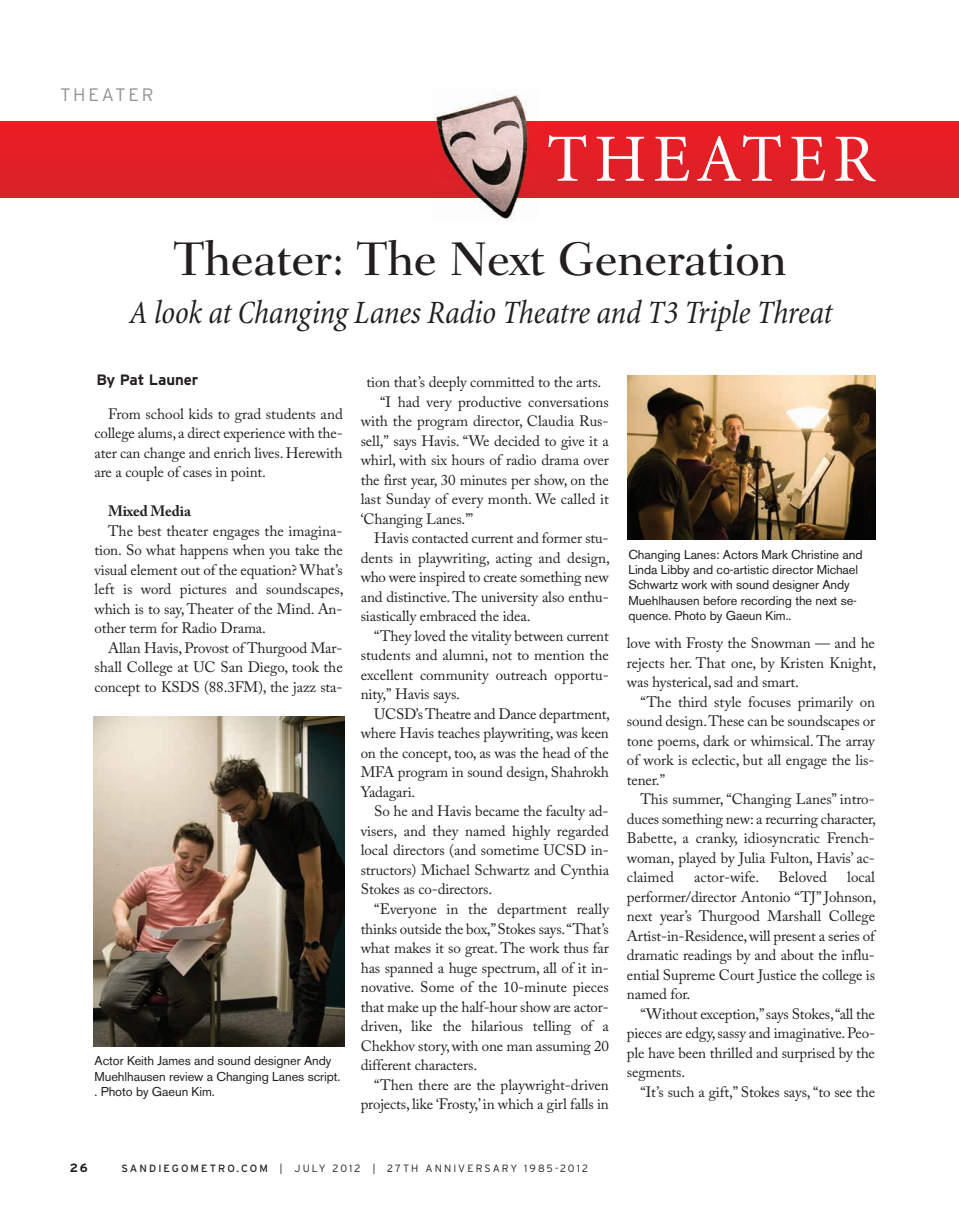
<style>
.page{position:relative;width:959px;height:1229px;background:#fff}
.page>*{position:absolute;margin:0;border:0;box-sizing:border-box;transform-origin:0 0}
.t1{font:67.5px "Minion";letter-spacing:.1em;color:#fff}
.t2{font:500 48px "Fairfield LH";letter-spacing:-.01em;color:#231f20}
.t3{font:italic condensed 33px "Minion";letter-spacing:-.01em;color:#231f20}
.t4{font:300 18px "Interstate";letter-spacing:.15em;color:#919396}
.t5{font:15px/19.5px "Adobe Caslon Pro";letter-spacing:-.01em;color:#231f20;text-align:justify}
.t6{font:700 15px "Interstate";color:#231f20}
.t7{font:700 15px "Adobe Caslon Pro";letter-spacing:-.01em;color:#231f20}
.t8{font:12.75px/15.3px "Akzidenz Grotesk BE";letter-spacing:-.005em;color:#231f20}
.t9{font:700 12px "Interstate";color:#231f20}
.t10{font:300 10.5px "Interstate";letter-spacing:.2em;color:#231f20}
.s1{font-weight:400}
</style>
<div class="page">
<div style="left:0;top:122px;width:958px;height:75px;background:#e21f26"></div>
<img style="left:434px;top:93px;width:103px;height:127px">
<img style="left:628px;top:375px;width:247px;height:165px">
<img style="left:93px;top:716px;width:251px;height:330px">
<p class="t4" style="left:60px;top:84px;width:95px">THEATER</p>
<h1 class="t1" style="left:547px;top:126px;width:330px">THEATER</h1>
<h2 class="t2" style="left:174px;top:232px;width:614px">Theater: The Next Generation</h2>
<h3 class="t3" style="left:129px;top:296px;width:704px">A look at Changing Lanes Radio Theatre and T3 Triple Threat</h3>
<p class="t6" style="left:96px;top:371px;width:103px">By Pat Launer</p>
<p class="t5" style="left:95px;top:404px;width:250px;text-indent:13px">From school kids to grad students and college alums, a direct experience with the&shy;ater can change and enrich lives. Herewith are a couple of cases in point.</p>
<p class="t7" style="left:108px;top:502px;width:84px">Mixed Media</p>
<p class="t5" style="left:95px;top:521px;width:251px;text-indent:13px">The best theater engages the imagina&shy;tion. So what happens when you take the visual element out of the equation? What’s left is word pictures and soundscapes, which is to say, Theater of the Mind. An&shy;other term for Radio Drama.</p>
<p class="t5" style="left:95px;top:638px;width:250px;text-indent:13px">Allan Havis, Provost of Thurgood Mar&shy;shall College at UC San Diego, took the concept to KSDS (88.3FM), the jazz sta-</p>
<p class="t8" style="left:94px;top:1053px;width:247px">Actor Keith James and sound designer Andy<br>Muehlhausen review a Changing Lanes script. . Photo by Gaeun Kim.</p>
<p class="t5" style="left:366px;top:372px;width:236px">tion that’s deeply committed to the arts.</p>
<p class="t5" style="left:380px;top:392px;width:230px">“I had very productive conversations</p>
<p class="t5" style="left:361px;top:411px;width:249px">with the program director, Claudia Rus-</p>
<p class="t5" style="left:361px;top:431px;width:250px">sell,” says Havis. “We decided to give it a</p>
<p class="t5" style="left:361px;top:450px;width:250px">whirl, with six hours of radio drama over</p>
<p class="t5" style="left:361px;top:470px;width:250px">the first year, 30 minutes per show, on the</p>
<p class="t5" style="left:361px;top:489px;width:250px">last Sunday of every month. We called it</p>
<p class="t5" style="left:361px;top:509px;width:114px">‘Changing Lanes.’”</p>
<p class="t5" style="left:374px;top:528px;width:236px">Havis contacted current and former stu-</p>
<p class="t5" style="left:361px;top:548px;width:251px">dents in playwriting, acting and design,</p>
<p class="t5" style="left:361px;top:567px;width:249px">who were inspired to create something new</p>
<p class="t5" style="left:361px;top:587px;width:249px">and distinctive. The university also enthu-</p>
<p class="t5" style="left:361px;top:606px;width:171px">siastically embraced the idea.</p>
<p class="t5" style="left:374px;top:626px;width:236px">“They loved the vitality between current</p>
<p class="t5" style="left:361px;top:645px;width:249px">students and alumni, not to mention the</p>
<p class="t5" style="left:361px;top:665px;width:249px">excellent community outreach opportu-</p>
<p class="t5" style="left:361px;top:684px;width:101px">nity,” Havis says.</p>
<p class="t5" style="left:374px;top:704px;width:237px">UCSD’s Theatre and Dance department,</p>
<p class="t5" style="left:361px;top:723px;width:250px">where Havis teaches playwriting, was keen</p>
<p class="t5" style="left:361px;top:743px;width:249px">on the concept, too, as was the head of the</p>
<p class="t5" style="left:361px;top:762px;width:249px">MFA program in sound design, Shahrokh</p>
<p class="t5" style="left:361px;top:782px;width:56px">Yadagari.</p>
<p class="t5" style="left:374px;top:801px;width:236px">So he and Havis became the faculty ad-</p>
<p class="t5" style="left:361px;top:821px;width:250px">visers, and they named highly regarded</p>
<p class="t5" style="left:361px;top:840px;width:249px">local directors (and sometime UCSD in-</p>
<p class="t5" style="left:361px;top:860px;width:250px">structors) Michael Schwartz and Cynthia</p>
<p class="t5" style="left:361px;top:879px;width:133px">Stokes as co-directors.</p>
<p class="t5" style="left:374px;top:899px;width:236px">“Everyone in the department really</p>
<p class="t5" style="left:361px;top:918px;width:250px">thinks outside the box,” Stokes says. “That’s</p>
<p class="t5" style="left:361px;top:938px;width:249px">what makes it so great. The work thus far</p>
<p class="t5" style="left:361px;top:957px;width:249px">has spanned a huge spectrum, all of it in-</p>
<p class="t5" style="left:361px;top:977px;width:250px">novative. Some of the 10-minute pieces</p>
<p class="t5" style="left:361px;top:996px;width:250px">that make up the half-hour show are actor-</p>
<p class="t5" style="left:361px;top:1016px;width:250px">driven, like the hilarious telling of a</p>
<p class="t5" style="left:361px;top:1035px;width:250px">Chekhov story, with one man assuming 20</p>
<p class="t5" style="left:361px;top:1055px;width:118px">different characters.</p>
<p class="t5" style="left:374px;top:1074px;width:236px">“Then there are the playwright-driven</p>
<p class="t5" style="left:361px;top:1094px;width:250px">projects, like ‘Frosty,’ in which a girl falls in</p>
<p class="t8" style="left:628px;top:546px;width:236px">Changing Lanes: Actors Mark Christine and Linda Libby and co-artistic director Michael Schwartz work with sound designer Andy Muehlhausen before recording the next se&shy;quence. Photo by Gaeun Kim..</p>
<p class="t5" style="left:627px;top:633px;width:251px">love with Frosty the Snowman — and he rejects her. That one, by Kristen Knight, was hysterical, sad and smart.</p>
<p class="t5" style="left:627px;top:692px;width:250px;text-indent:14px">“The third style focuses primarily on sound design. These can be soundscapes or tone poems, dark or whimsical. The array of work is eclectic, but all engage the lis&shy;tener.”</p>
<p class="t5" style="left:627px;top:789px;width:250px;text-indent:14px">This summer, “Changing Lanes” intro&shy;duces something new: a recurring character, Babette, a cranky, idiosyncratic French&shy;woman, played by Julia Fulton, Havis’ ac&shy;claimed</p>
<p class="t5" style="left:627px;top:867px;width:251px;text-indent:220px">local performer/director Antonio “TJ” Johnson, next year’s Thurgood Marshall College Artist-in-Residence, will present a series of dramatic readings by and about the influ&shy;ential Supreme Court Justice the college is named for.</p>
<p class="t5" style="left:627px;top:1004px;width:250px;text-indent:14px">“Without exception,” says Stokes, “all the pieces are edgy, sassy and imaginative. Peo&shy;ple have been thrilled and surprised by the segments.</p>
<p class="t5" style="left:640px;top:1082px;width:236px">“It’s such a gift,” Stokes says, “to see the</p>
<p class="t5" style="left:694px;top:867px;width:67px">actor-wife.</p>
<p class="t5" style="left:778px;top:867px;width:50px">Beloved</p>
<p class="t9" style="left:70px;top:1161px;width:20px">26</p>
<p class="t10" style="left:122px;top:1162px;width:468px"><span class="s1">SANDIEGOMETRO.COM</span> | JULY 2012 | 27TH ANNIVERSARY 1985-2012</p>
</div>
